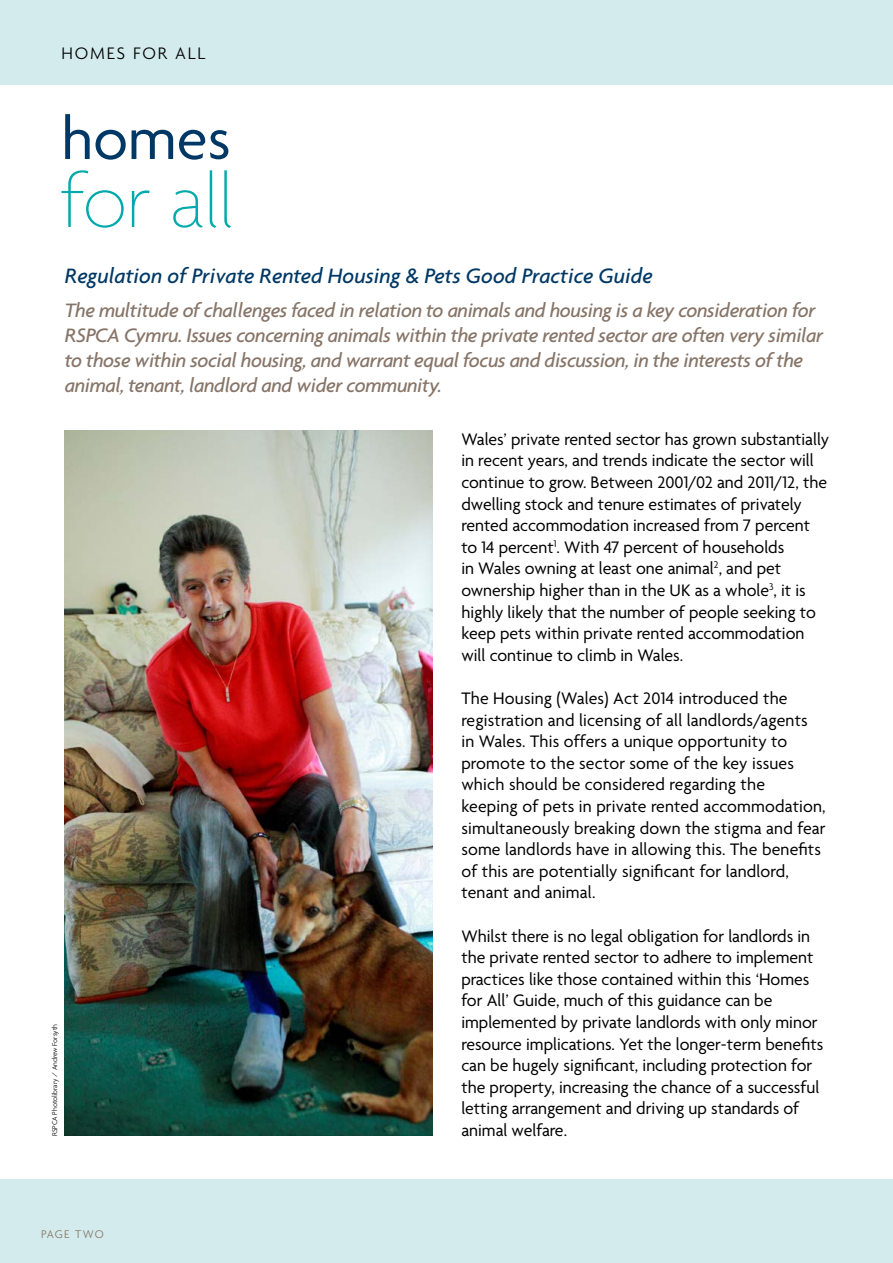
<style>
.page{position:relative;width:893px;height:1263px;background:#fff}
.page>*{position:absolute;margin:0;border:0;box-sizing:border-box;transform-origin:0 0}
.t1{font:100 79.5px "Agenda Bg";color:#00a9ab}
.t2{font:63px "Agenda";color:#003865}
.t3{font:italic 500 22.5px "Agenda";color:#003865}
.t4{font:italic 500 21px/25.2px "Agenda";letter-spacing:-.02em;color:#867467}
.t5{font:18px/21.6px "Agenda";color:#000}
.t6{font:300 18px "Agenda";letter-spacing:.1em;color:#000}
.t7{font:300 12px "Agenda";letter-spacing:.085em;color:#867467}
.t8{font:300 7.5px "Agenda";letter-spacing:-.005em;color:#000}
</style>
<div class="page">
<div style="left:0;top:0;width:893px;height:84px;background:#d3ebec"></div>
<div style="left:0;top:1180px;width:893px;height:83px;background:#d3ebec"></div>
<img style="left:65px;top:431px;width:367px;height:705px">
<p class="t6" style="left:62px;top:43px;width:145px">HOMES FOR ALL</p>
<h2 class="t2" style="left:61px;top:101px;width:171px">homes</h2>
<h1 class="t1" style="left:60px;top:157px;width:175px">for all</h1>
<p class="t3" style="left:65px;top:262px;width:589px">Regulation of Private Rented Housing &amp; Pets Good Practice Guide</p>
<p class="t4" style="left:65px;top:297px;width:760px">The multitude of challenges faced in relation to animals and housing is a key consideration for RSPCA Cymru. Issues concerning animals within the private rented sector are often very similar to those within social housing, and warrant equal focus and discussion, in the interests of the animal, tenant, landlord and wider community.</p>
<p class="t5" style="left:461px;top:428px;width:369px">Wales’ private rented sector has grown substantially in recent years, and trends indicate the sector will continue to grow. Between 2001/02 and 2011/12, the dwelling stock and tenure estimates of privately rented accommodation increased from 7 percent to 14 percent<sup>1</sup>. With 47 percent of households<br>in Wales owning at least one animal<sup>2</sup>, and pet ownership higher than in the UK as a whole<sup>3</sup>, it is highly likely that the number of people seeking to keep pets within private rented accommodation will continue to climb in Wales.</p>
<p class="t5" style="left:461px;top:687px;width:366px">The Housing (Wales) Act 2014 introduced the registration and licensing of all landlords/agents<br>in Wales. This offers a unique opportunity to promote to the sector some of the key issues which should be considered regarding the keeping of pets in private rented accommodation, simultaneously breaking down the stigma and fear some landlords have in allowing this. The benefits of this are potentially significant for landlord, tenant and animal.</p>
<p class="t5" style="left:461px;top:924px;width:363px">Whilst there is no legal obligation for landlords in the private rented sector to adhere to implement practices like those contained within this ‘Homes for All’ Guide, much of this guidance can be implemented by private landlords with only minor resource implications. Yet the longer-term benefits can be hugely significant, including protection for the property, increasing the chance of a successful letting arrangement and driving up standards of animal welfare.</p>
<p class="t8" style="left:50px;top:1136px;width:114px;rotate:-90deg">RSPCA Photolibrary / Andrew Forsyth</p>
<p class="t7" style="left:41px;top:1227px;width:64px">PAGE TWO</p>
</div>
